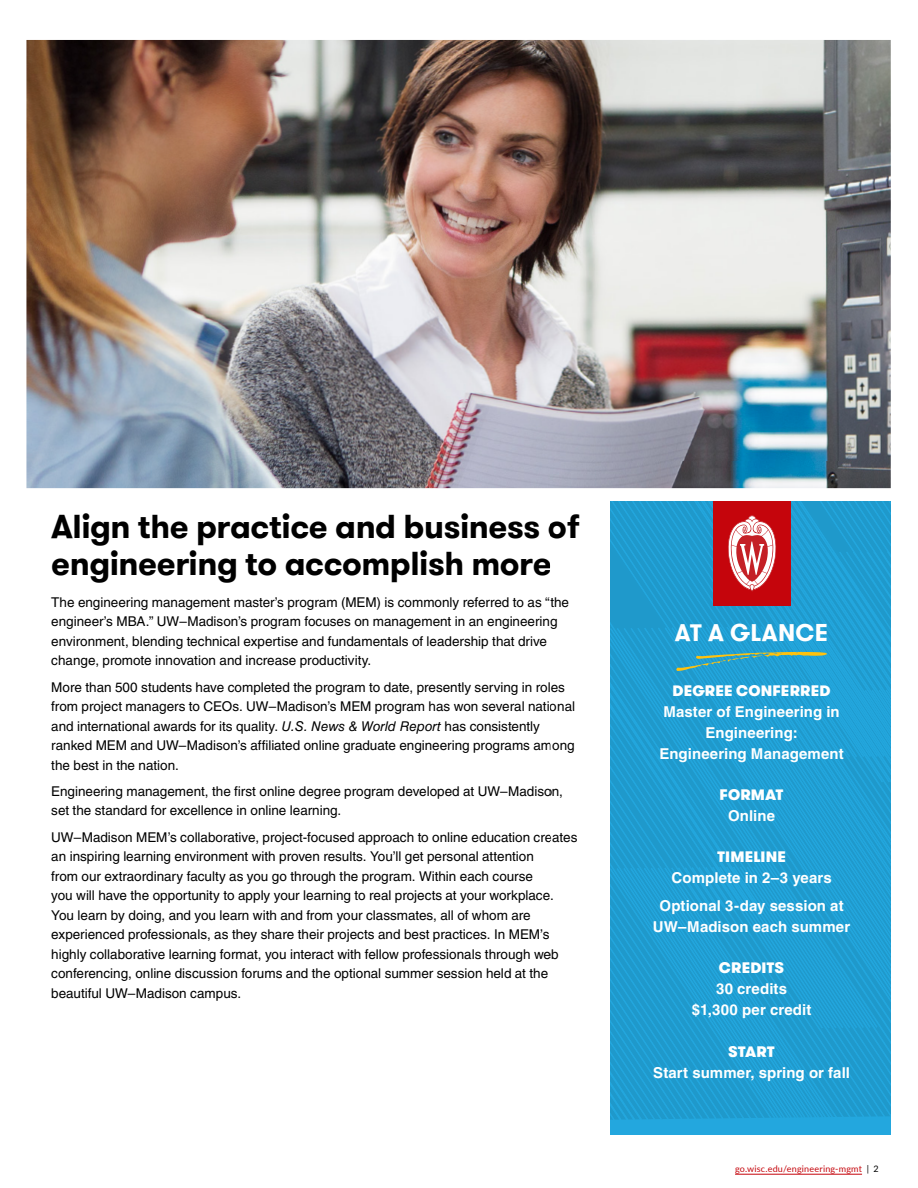
<style>
.page{position:relative;width:918px;height:1188px;background:#fff}
.page>*{position:absolute;margin:0;border:0;box-sizing:border-box;transform-origin:0 0}
.t1{font:700 33px/37.5px "GT Walsheim Pro";letter-spacing:-.015em;color:#000}
.t2{font:700 24px "GT Walsheim Pro";letter-spacing:.015em;color:#fff}
.t3{font:700 15px/21px "Helvetica LT Std";letter-spacing:.005em;color:#fff;text-align:center}
.t4{font:900 15px "GT Walsheim Pro";letter-spacing:.01em;color:#fff}
.t5{font:13.5px/19.5px "Helvetica LT Std";color:#000}
.t6{font:9px "Lato";letter-spacing:.025em;color:#c5050c}
.s1{font-style:italic}
.s2{color:#000}
</style>
<div class="page">
<hr style="left:735px;top:1174px;width:127px;height:1px;background:#c5050c">
<img style="left:26px;top:40px;width:865px;height:448px">
<div style="left:610px;top:501px;width:281px;height:634px;background:#23a7de"></div>
<svg style="left:610px;top:501px;width:281px;height:619px"></svg>
<h1 class="t1" style="left:51px;top:508px;width:530px">Align the practice and business of engineering to accomplish more</h1>
<p class="t5" style="left:51px;top:592px;width:519px">The engineering management master’s program (MEM) is commonly referred to as “the engineer’s MBA.” UW–Madison’s program focuses on management in an engineering environment, blending technical expertise and fundamentals of leadership that drive change, promote innovation and increase productivity.</p>
<p class="t5" style="left:51px;top:677px;width:525px">More than 500 students have completed the program to date, presently serving in roles from project managers to CEOs. UW–Madison’s MEM program has won several national and international awards for its quality. <span class="s1">U.S. News &amp; World Report</span> has consistently ranked MEM and UW–Madison’s affiliated online graduate engineering programs among the best in the nation.</p>
<p class="t5" style="left:51px;top:781px;width:513px">Engineering management, the first online degree program developed at UW–Madison, set the standard for excellence in online learning.</p>
<p class="t5" style="left:51px;top:827px;width:528px">UW–Madison MEM’s collaborative, project-focused approach to online education creates an inspiring learning environment with proven results. You’ll get personal attention<br>from our extraordinary faculty as you go through the program. Within each course<br>you will have the opportunity to apply your learning to real projects at your workplace.<br>You learn by doing, and you learn with and from your classmates, all of whom are experienced professionals, as they share their projects and best practices. In MEM’s highly collaborative learning format, you interact with fellow professionals through web conferencing, online discussion forums and the optional summer session held at the beautiful UW–Madison campus.</p>
<h2 class="t2" style="left:675px;top:617px;width:155px">AT A GLANCE</h2>
<p class="t4" style="left:673px;top:681px;width:160px">DEGREE CONFERRED</p>
<p class="t3" style="left:659px;top:701px;width:186px">Master of Engineering in<br>Engineering:<br>Engineering Management</p>
<p class="t4" style="left:720px;top:785px;width:66px">FORMAT</p>
<p class="t3" style="left:728px;top:805px;width:48px">Online</p>
<p class="t4" style="left:717px;top:847px;width:70px">TIMELINE</p>
<p class="t3" style="left:660px;top:864px;width:186px;line-height:27.8px">Complete in 2–3 years<br>Optional 3-day session at</p>
<p class="t3" style="left:653px;top:916px;width:199px">UW–Madison each summer</p>
<p class="t4" style="left:719px;top:958px;width:67px">CREDITS</p>
<p class="t3" style="left:692px;top:978px;width:121px">30 credits $1,300 per credit</p>
<p class="t4" style="left:728px;top:1041px;width:48px">START</p>
<p class="t3" style="left:653px;top:1062px;width:198px">Start summer, spring or fall</p>
<h2 class="t2" style="left:675px;top:682px;width:155px">AT A GLANCE</h2>
<p class="t4" style="left:673px;top:745px;width:160px">DEGREE CONFERRED</p>
<p class="t4" style="left:720px;top:842px;width:66px">FORMAT</p>
<p class="t3" style="left:728px;top:863px;width:48px">Online</p>
<p class="t4" style="left:717px;top:898px;width:70px">TIMELINE</p>
<p class="t3" style="left:671px;top:918px;width:162px">Complete in 2–3 years</p>
<p class="t4" style="left:719px;top:953px;width:67px">CREDITS</p>
<p class="t3" style="left:682px;top:974px;width:141px">30 graduate credits</p>
<p class="t3" style="left:692px;top:1008px;width:121px">$1,300 per credit</p>
<p class="t4" style="left:728px;top:1043px;width:48px">START</p>
<p class="t3" style="left:685px;top:1064px;width:134px">Fall or spring start</p>
<p class="t6" style="left:735px;top:1162px;width:145px">go.wisc.edu/engineering-mgmt <span class="s2">| 2</span></p>
</div>
